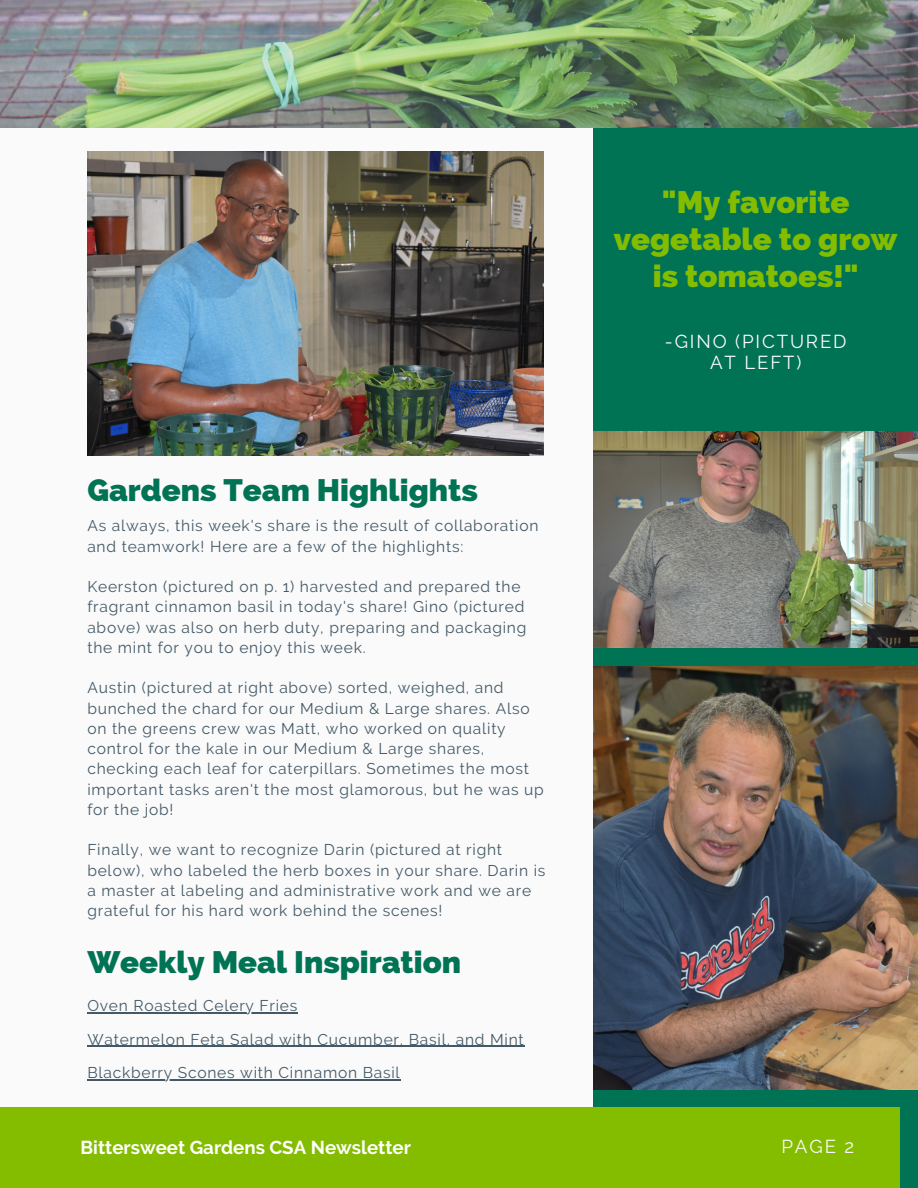
<style>
.page{position:relative;width:918px;height:1188px;background:#fafafa}
.page>*{position:absolute;margin:0;border:0;box-sizing:border-box;transform-origin:0 0}
.t1{font:800 31.2px "Raleway";color:#007355}
.t2{font:800 31.2px/37.2px "Raleway";color:#84bd00;text-align:center}
.t3{font:700 18.75px "Raleway";color:#fff}
.t4{font:18.75px "Raleway";letter-spacing:.1em;color:#fafafa}
.t5{font:15.6px/20.2px "Raleway";letter-spacing:.05em;color:#435967}
</style>
<div class="page">
<div style="left:594px;top:104px;width:324px;height:1084px;background:#007355"></div>
<div style="left:0;top:1107px;width:900px;height:81px;background:#84bd00"></div>
<img style="left:0;top:0;width:918px;height:127px">
<img style="left:594px;top:666px;width:324px;height:423px">
<img style="left:87px;top:152px;width:456px;height:303px">
<img style="left:594px;top:432px;width:324px;height:216px">
<hr style="left:87px;top:1012px;width:211px;height:1px;background:#435967">
<hr style="left:87px;top:1046px;width:432px;height:1px;background:#435967">
<hr style="left:87px;top:1080px;width:314px;height:1px;background:#435967">
<p class="t2" style="left:614px;top:184px;width:285px">"My favorite vegetable to grow is tomatoes!"</p>
<p class="t1" style="left:87px;top:472px;width:392px">Gardens Team Highlights</p>
<p class="t5" style="left:87px;top:516px;width:453px">As always, this week's share is the result of collaboration and teamwork! Here are a few of the highlights:</p>
<p class="t5" style="left:87px;top:576px;width:441px">Keerston (pictured on p. 1) harvested and prepared the fragrant cinnamon basil in today's share! Gino (pictured above) was also on herb duty, preparing and packaging the mint for you to enjoy this week.</p>
<p class="t5" style="left:87px;top:678px;width:458px">Austin (pictured at right above) sorted, weighed, and bunched the chard for our Medium &amp; Large shares. Also on the greens crew was Matt, who worked on quality control for the kale in our Medium &amp; Large shares, checking each leaf for caterpillars. Sometimes the most important tasks aren't the most glamorous, but he was up for the job!</p>
<p class="t5" style="left:87px;top:840px;width:460px">Finally, we want to recognize Darin (pictured at right below), who labeled the herb boxes in your share. Darin is a master at labeling and administrative work and we are grateful for his hard work behind the scenes!</p>
<p class="t1" style="left:87px;top:944px;width:375px">Weekly Meal Inspiration</p>
<p class="t5" style="left:87px;top:995px;width:212px">Oven Roasted Celery Fries</p>
<p class="t5" style="left:87px;top:1029px;width:438px">Watermelon Feta Salad with Cucumber, Basil, and Mint</p>
<p class="t5" style="left:87px;top:1063px;width:314px">Blackberry Scones with Cinnamon Basil</p>
<p class="t4" style="left:665px;top:330px;width:183px">-GINO (PICTURED</p>
<p class="t4" style="left:710px;top:351px;width:93px">AT LEFT)</p>
<p class="t3" style="left:81px;top:1136px;width:332px">Bittersweet Gardens CSA Newsletter</p>
<p class="t4" style="left:781px;top:1135px;width:74px">PAGE 2</p>
</div>
